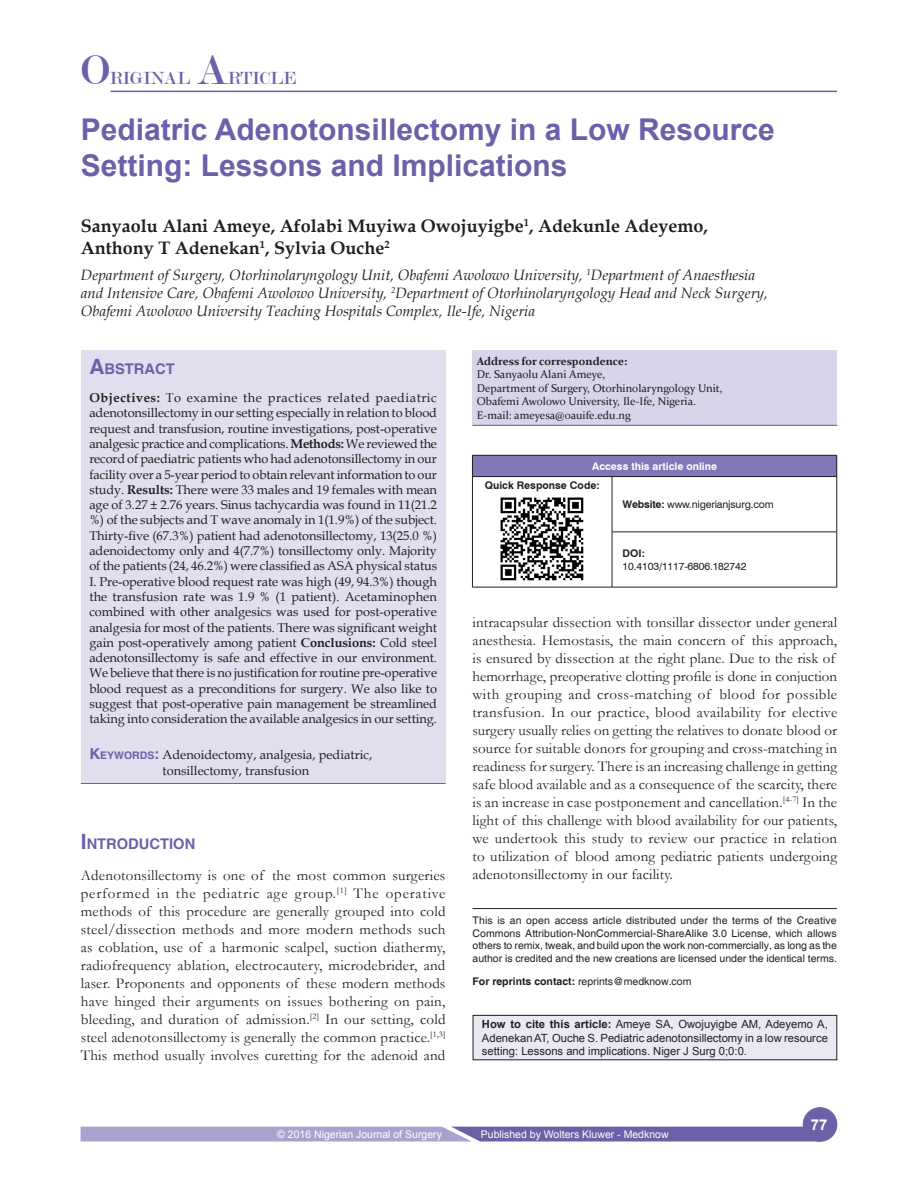
<style>
.page{position:relative;width:918px;height:1188px;background:#fff}
.page>*{position:absolute;margin:0;border:0;box-sizing:border-box;transform-origin:0 0}
.AH{font:45px "Modern";color:#6e5fa9}
.AT{font:700 30px/36px "Arial";color:#6e5fa9}
.AH-2{font:18.9px "Modern";color:#6e5fa9}
.AU{font:700 18px/21.6px "Book Antiqua";color:#231f20}
.TX{font:15px/18px "Garamond";letter-spacing:.01em;color:#231f20;text-align:justify}
.AFF{font:italic 15px/18px "Book Antiqua";color:#231f20}
.Number_Page{font:700 15px "Arial";color:#fff}
.t1{font:700 14.7px "Helvetica";color:#6e5fa9}
.ABS{font:12.75px/15.3px "Book Antiqua";letter-spacing:-.005em;color:#231f20;text-align:justify}
.KWD{font:12.75px/15.3px "Book Antiqua";color:#231f20}
.ADD{font:11.25px/13.5px "Constantia";color:#231f20}
.HIS{font:11.25px/13.5px "Arial";color:#231f20;text-align:justify}
.Reprint{font:10.5px/12.6px "Helvetica";color:#231f20;text-align:justify}
.RF{font:10.5px "Arial";color:#fff}
.Web{font:10.5px "Swiss 721 BT";letter-spacing:-.015em;color:#231f20}
.DOI{font:10.5px/12.6px "Swiss 721 BT";letter-spacing:-.015em;color:#231f20}
.AAO{font:700 10.5px "Swiss 721 BT";color:#fff}
.QRC{font:700 10.5px "Swiss 721 BT";color:#231f20}
.s1{font-size:21px}
.s2{font-weight:700}
.s3{font-family:"Helvetica";font-weight:700;font-size:15px;color:#6e5fa9}
.s4{font-family:"Helvetica";font-weight:700;font-size:10.5px;color:#6e5fa9}
</style>
<div class="page">
<svg style="left:81px;top:1127px;width:735px;height:14px;background:#8e83bd"></svg>
<div style="left:803px;top:1108px;width:34px;height:33px;background:#6e5fa9;border-radius:50%"></div>
<div style="left:803px;top:1107px;width:34px;height:34px;border:1px solid #6e5fa9;border-radius:50%"></div>
<div style="left:472px;top:350px;width:365px;height:75px;background:#d8d4ea"></div>
<hr style="left:472px;top:425px;width:365px;height:1px;background:#6e5fa9">
<div style="left:81px;top:350px;width:365px;height:433px;background:#e1deee"></div>
<hr style="left:81px;top:783px;width:365px;height:1px;background:#6e5fa9">
<div style="left:473px;top:1015px;width:364px;height:45px;background:#eae9f3"></div>
<div style="left:473px;top:1015px;width:364px;height:45px;border:1px solid #231f20"></div>
<hr style="left:473px;top:908px;width:364px;height:1px;background:#231f20">
<div style="left:472px;top:455px;width:365px;height:22px;background:#8477b7"></div>
<svg style="left:837px;top:456px;width:1px;height:20px"></svg>
<hr style="left:472px;top:587px;width:140px;height:1px;background:#231f20">
<hr style="left:837px;top:477px;width:1px;height:55px;background:#231f20">
<hr style="left:837px;top:532px;width:1px;height:55px;background:#231f20">
<hr style="left:612px;top:477px;width:1px;height:55px;background:#231f20">
<hr style="left:612px;top:532px;width:225px;height:1px;background:#231f20">
<hr style="left:612px;top:532px;width:1px;height:55px;background:#231f20">
<hr style="left:472px;top:477px;width:1px;height:55px;background:#231f20">
<hr style="left:472px;top:532px;width:1px;height:55px;background:#231f20">
<hr style="left:472px;top:455px;width:140px;height:1px;background:#231f20">
<svg style="left:472px;top:456px;width:1px;height:20px"></svg>
<hr style="left:612px;top:455px;width:225px;height:1px;background:#231f20">
<hr style="left:472px;top:476px;width:140px;height:1px;background:#231f20">
<hr style="left:612px;top:476px;width:225px;height:1px;background:#231f20">
<hr style="left:612px;top:587px;width:225px;height:1px;background:#231f20">
<img style="left:500px;top:497px;width:84px;height:84px">
<hr style="left:111px;top:91px;width:726px;height:1px;background:#6e5fa9">
<p class="AH" style="left:81px;top:48px;width:30px">O</p>
<p class="AH" style="left:196px;top:48px;width:32px">A</p>
<p class="AH-2" style="left:227px;top:69px;width:70px">RTICLE</p>
<p class="AH-2" style="left:109px;top:69px;width:82px">RIGINAL</p>
<p class="AT" style="left:81px;top:113px;width:696px">Pediatric Adenotonsillectomy in a Low Resource<br>Setting: Lessons and Implications</p>
<p class="AU" style="left:81px;top:215px;width:629px">Sanyaolu Alani Ameye, Afolabi Muyiwa Owojuyigbe<sup>1</sup>, Adekunle Adeyemo,<br>Anthony T Adenekan<sup>1</sup>, Sylvia Ouche<sup>2</sup></p>
<p class="AFF" style="left:81px;top:266px;width:689px">Department of Surgery, Otorhinolaryngology Unit, Obafemi Awolowo University, <sup>1</sup>Department of Anaesthesia and Intensive Care, Obafemi Awolowo University, <sup>2</sup>Department of Otorhinolaryngology Head and Neck Surgery,<br>Obafemi Awolowo University Teaching Hospitals Complex, Ile-Ife, Nigeria</p>
<h1 class="t1" style="left:89px;top:360px;width:87px"><span class="s1">A</span>BSTRACT</h1>
<p class="ABS" style="left:89px;top:390px;width:349px"><span class="s2">Objectives:</span> To examine the practices related paediatric adenotonsillectomy in our setting especially in relation to blood request and transfusion, routine investigations, post-operative analgesic practice and complications. <span class="s2">Methods:</span> We reviewed the record of paediatric patients who had adenotonsillectomy in our facility over a 5-year period to obtain relevant information to our study. <span class="s2">Results:</span> There were 33 males and 19 females with mean age of 3.27 ± 2.76 years. Sinus tachycardia was found in 11(21.2 %) of the subjects and T wave anomaly in 1(1.9%) of the subject.<br>Thirty-five (67.3%) patient had adenotonsillectomy, 13(25.0 %) adenoidectomy only and 4(7.7%) tonsillectomy only. Majority of the patients (24, 46.2%) were classified as ASA physical status I. Pre-operative blood request rate was high (49, 94.3%) though the transfusion rate was 1.9 % (1 patient). Acetaminophen combined with other analgesics was used for post-operative analgesia for most of the patients. There was significant weight gain post-operatively among patient <span class="s2">Conclusions:</span> Cold steel adenotonsillectomy is safe and effective in our environment.<br>We believe that there is no justification for routine pre-operative blood request as a preconditions for surgery. We also like to suggest that post-operative pain management be streamlined taking into consideration the available analgesics in our setting.</p>
<p class="KWD" style="left:163px;top:747px;width:211px;text-indent:-73px"><span class="s3">K</span><span class="s4">EYWORDS</span><span class="s3">:</span> Adenoidectomy, analgesia, pediatric, tonsillectomy, transfusion</p>
<p class="ADD" style="left:477px;top:354px;width:247px"><span class="s2">Address for correspondence:<br></span>Dr. Sanyaolu Alani Ameye,<br>Department of Surgery, Otorhinolaryngology Unit, Obafemi Awolowo University, Ile-Ife, Nigeria.<br>E-mail: ameyesa@oauife.edu.ng</p>
<p class="AAO" style="left:592px;top:460px;width:126px">Access this article online</p>
<p class="QRC" style="left:485px;top:479px;width:116px">Quick Response Code:</p>
<p class="Web" style="left:623px;top:498px;width:153px"><span class="s2">Website:</span> www.nigerianjsurg.com</p>
<p class="DOI" style="left:623px;top:547px;width:125px"><span class="s2">DOI:<br></span>10.4103/1117-6806.182742</p>
<p class="TX" style="left:472px;top:613px;width:366px;text-align:left">intracapsular dissection with tonsillar dissector under general anesthesia. Hemostasis, the main concern of this approach, is ensured by dissection at the right plane. Due to the risk of hemorrhage, preoperative clotting profile is done in conjuction with grouping and cross-matching of blood for possible transfusion. In our practice, blood availability for elective surgery usually relies on getting the relatives to donate blood or source for suitable donors for grouping and cross-matching in readiness for surgery. There is an increasing challenge in getting safe blood available and as a consequence of the scarcity, there is an increase in case postponement and cancellation.<sup>[4-7]</sup> In the light of this challenge with blood availability for our patients, we undertook this study to review our practice in relation to utilization of blood among pediatric patients undergoing adenotonsillectomy in our facility.</p>
<h1 class="t1" style="left:81px;top:835px;width:116px"><span class="s1">I</span>NTRODUCTION</h1>
<p class="TX" style="left:81px;top:866px;width:366px">Adenotonsillectomy is one of the most common surgeries performed in the pediatric age group.<sup>[1]</sup> The operative methods of this procedure are generally grouped into cold steel/dissection methods and more modern methods such as coblation, use of a harmonic scalpel, suction diathermy, radiofrequency ablation, electrocautery, microdebrider, and laser. Proponents and opponents of these modern methods have hinged their arguments on issues bothering on pain, bleeding, and duration of admission.<sup>[2]</sup> In our setting, cold steel adenotonsillectomy is generally the common practice.<sup>[1,3] </sup>This method usually involves curetting for the adenoid and</p>
<p class="Reprint" style="left:473px;top:914px;width:366px">This is an open access article distributed under the terms of the Creative Commons Attribution‑NonCommercial‑ShareAlike 3.0 License, which allows others to remix, tweak, and build upon the work non‑commercially, as long as the author is credited and the new creations are licensed under the identical terms.</p>
<p class="Reprint" style="left:473px;top:975px;width:220px"><span class="s2">For reprints contact:</span> reprints@medknow.com</p>
<p class="HIS" style="left:482px;top:1018px;width:347px"><span class="s2">How to cite this article:</span> Ameye SA, Owojuyigbe AM, Adeyemo A, Adenekan AT, Ouche S. Pediatric adenotonsillectomy in a low resource setting: Lessons and implications. Niger J Surg 0;0:0.</p>
<p class="RF" style="left:277px;top:1127px;width:166px">© 2016 Nigerian Journal of Surgery</p>
<p class="RF" style="left:481px;top:1127px;width:189px">Published by Wolters Kluwer - Medknow</p>
<p class="Number_Page" style="left:811px;top:1115px;width:18px">77</p>
</div>
